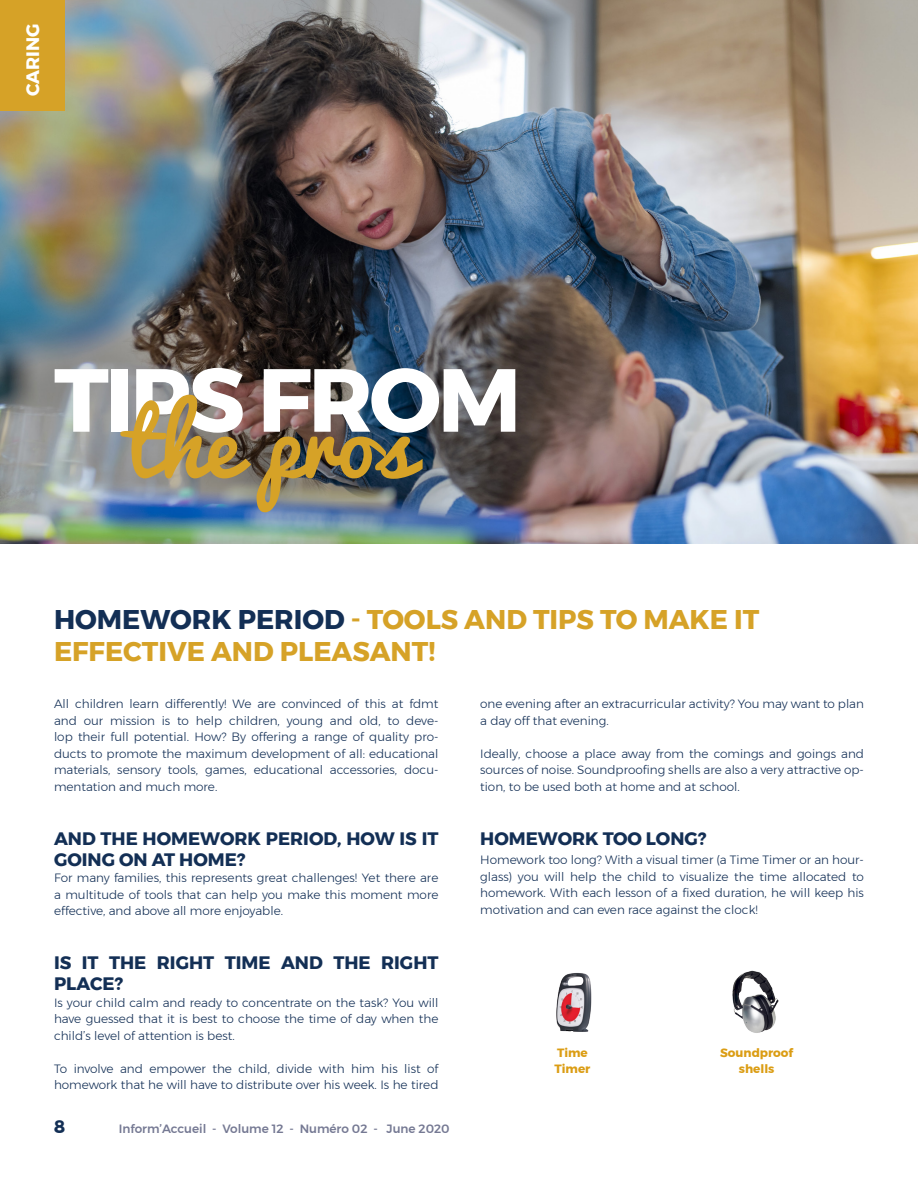
<style>
.page{position:relative;width:918px;height:1188px;background:#fff}
.page>*{position:absolute;margin:0;border:0;box-sizing:border-box;transform-origin:0 0}
.t1{font:700 89.25px "Montserrat";letter-spacing:-.04em;color:#fff}
.t2{font:89.25px "Pacifico";color:#d6a227}
.t3{font:700 27px/32.4px "Montserrat";color:#d6a227}
.t4{font:700 18px/21px "Montserrat";color:#132f55}
.t5{font:700 18px "Montserrat";color:#fff}
.t6{font:300 12px/16.5px "Montserrat";color:#132f55;text-align:justify}
.t7{font:500 12px "Montserrat";color:#757993}
.t8{font:700 12px/16.5px "Montserrat";color:#db9d14;text-align:center}
.s1{color:#132f55}
</style>
<div class="page">
<img style="left:0;top:0;width:918px;height:543px">
<div style="left:0;top:0;width:65px;height:111px;background:#d6a227"></div>
<img style="left:732px;top:970px;width:47px;height:63px">
<img style="left:556px;top:973px;width:36px;height:59px">
<h3 class="t5" style="left:18px;top:96px;width:74px;rotate:-90deg">CARING</h3>
<h1 class="t1" style="left:54px;top:328px;width:469px">TIPS FROM</h1>
<h1 class="t2" style="left:125px;top:395px;width:290px">the pros</h1>
<h2 class="t3" style="left:54px;top:603px;width:707px"><span class="s1">HOMEWORK PERIOD</span> - TOOLS AND TIPS TO MAKE IT<br>EFFECTIVE AND PLEASANT!</h2>
<p class="t6" style="left:54px;top:696px;width:386px">All children learn differently! We are convinced of this at fdmt and our mission is to help children, young and old, to deve&shy;lop their full potential. How? By offering a range of quality pro&shy;ducts to promote the maximum development of all: educational materials, sensory tools, games, educational accessories, docu&shy;mentation and much more.</p>
<p class="t6" style="left:480px;top:696px;width:385px">one evening after an extracurricular activity? You may want to plan a day off that evening.</p>
<p class="t6" style="left:480px;top:745px;width:385px">Ideally, choose a place away from the comings and goings and sources of noise. Soundproofing shells are also a very attractive op&shy;tion, to be used both at home and at school.</p>
<h3 class="t4" style="left:480px;top:828px;width:228px">HOMEWORK TOO LONG?</h3>
<p class="t6" style="left:480px;top:851px;width:385px">Homework too long? With a visual timer (a Time Timer or an hour&shy;glass) you will help the child to visualize the time allocated to homework. With each lesson of a fixed duration, he will keep his motivation and can even race against the clock!</p>
<h3 class="t4" style="left:54px;top:828px;width:386px">AND THE HOMEWORK PERIOD, HOW IS IT<br>GOING ON AT HOME?</h3>
<p class="t6" style="left:54px;top:870px;width:386px">For many families, this represents great challenges! Yet there are a multitude of tools that can help you make this moment more effective, and above all more enjoyable.</p>
<h3 class="t4" style="left:54px;top:952px;width:386px">IS IT THE RIGHT TIME AND THE RIGHT<br>PLACE?</h3>
<p class="t6" style="left:54px;top:994px;width:386px">Is your child calm and ready to concentrate on the task? You will have guessed that it is best to choose the time of day when the child’s level of attention is best.</p>
<p class="t6" style="left:54px;top:1060px;width:386px">To involve and empower the child, divide with him his list of homework that he will have to distribute over his week. Is he tired</p>
<p class="t8" style="left:554px;top:1044px;width:37px;text-align:left">Time<br>Timer</p>
<p class="t8" style="left:720px;top:1044px;width:75px">Soundproof shells</p>
<h3 class="t4" style="left:54px;top:1116px;width:13px">8</h3>
<p class="t7" style="left:119px;top:1119px;width:332px">Inform’Accueil - Volume 12 - Numéro 02 - June 2020</p>
</div>
